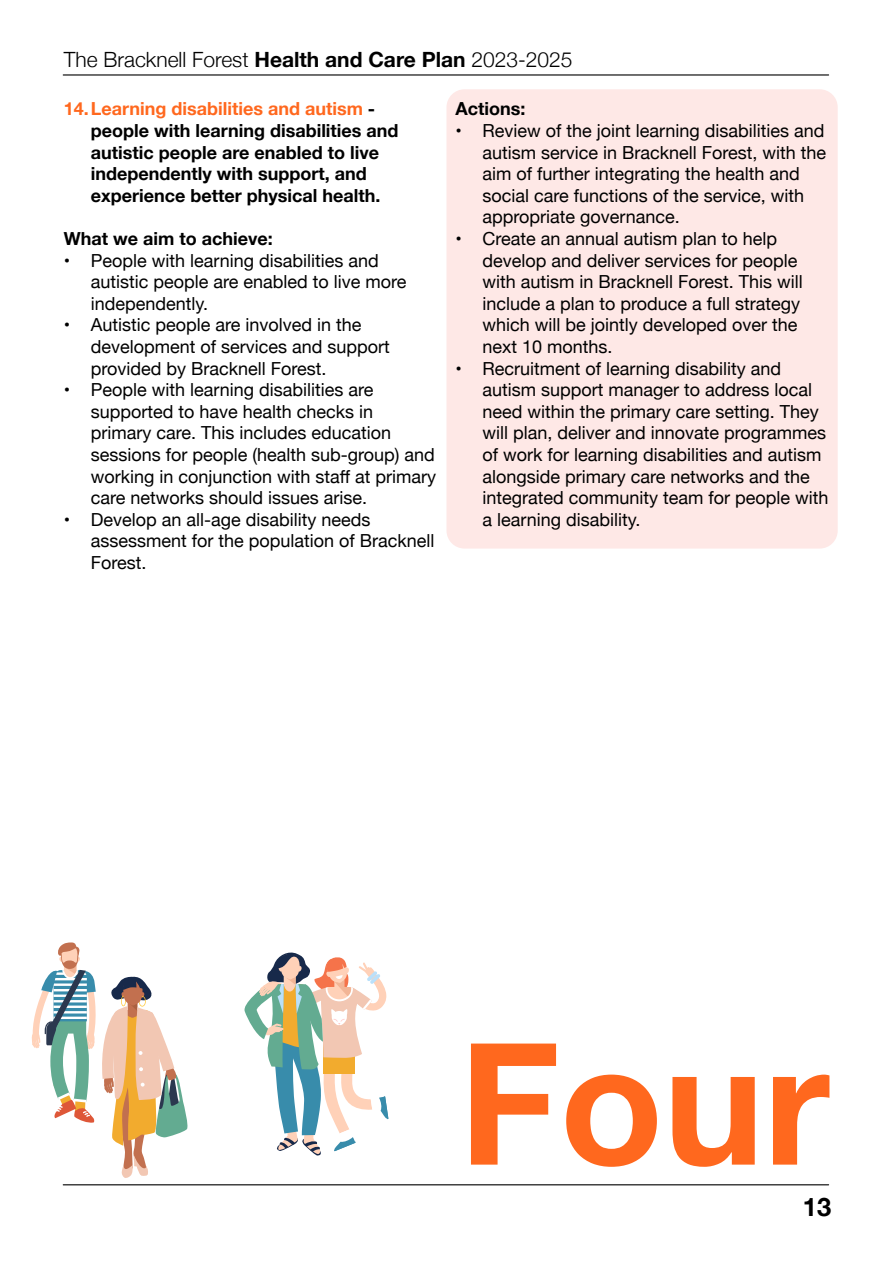
<style>
.page{position:relative;width:893px;height:1263px;background:#fff}
.page>*{position:absolute;margin:0;border:0;box-sizing:border-box;transform-origin:0 0}
.t1{font:700 169.5px "Helvetica Neue";color:#ff681e}
.t2{font:700 25.5px "Helvetica Neue";color:#000}
.t3{font:300 21px "Helvetica Neue";color:#000}
.t4{font:18px/21.6px "Helvetica Neue";color:#000}
.Body{font:700 18px/21.6px "Helvetica Neue";color:#000}
.s1{font-weight:700}
.s2{color:#ff681e}
</style>
<div class="page">
<hr style="left:63px;top:74px;width:766px;height:2px;background:#000">
<hr style="left:63px;top:1184px;width:766px;height:1px;background:#000">
<div style="left:446px;top:89px;width:392px;height:460px;background:#fee8e6;border-radius:18px"></div>
<svg style="left:244px;top:952px;width:144px;height:204px"></svg>
<svg style="left:31px;top:942px;width:157px;height:236px"></svg>
<p class="t3" style="left:64px;top:43px;width:510px">The Bracknell Forest <span class="s1">Health and Care Plan</span> 2023-2025</p>
<p class="Body" style="left:91px;top:99px;width:309px;text-indent:-27px"><span class="s2">14.Learning disabilities and autism</span> - people with learning disabilities and autistic people are enabled to live independently with support, and experience better physical health.</p>
<p class="Body" style="left:64px;top:228px;width:210px">What we aim to achieve:</p>
<p class="t4" style="left:91px;top:250px;width:317px;text-indent:-27px">• People with learning disabilities and autistic people are enabled to live more independently.</p>
<p class="t4" style="left:91px;top:315px;width:301px;text-indent:-27px">• Autistic people are involved in the development of services and support provided by Bracknell Forest.</p>
<p class="t4" style="left:91px;top:380px;width:347px;text-indent:-27px">• People with learning disabilities are supported to have health checks in primary care. This includes education sessions for people (health sub-group) and working in conjunction with staff at primary care networks should issues arise.</p>
<p class="t4" style="left:91px;top:510px;width:345px;text-indent:-27px">• Develop an all-age disability needs assessment for the population of Bracknell<br>Forest.</p>
<p class="Body" style="left:455px;top:99px;width:71px">Actions:</p>
<p class="t4" style="left:482px;top:121px;width:345px;text-indent:-27px">• Review of the joint learning disabilities and autism service in Bracknell Forest, with the aim of further integrating the health and social care functions of the service, with appropriate governance.</p>
<p class="t4" style="left:482px;top:229px;width:322px;text-indent:-27px">• Create an annual autism plan to help develop and deliver services for people with autism in Bracknell Forest. This will include a plan to produce a full strategy which will be jointly developed over the next 10 months.</p>
<p class="t4" style="left:482px;top:358px;width:348px;text-indent:-27px">• Recruitment of learning disability and autism support manager to address local need within the primary care setting. They will plan, deliver and innovate programmes of work for learning disabilities and autism alongside primary care networks and the integrated community team for people with a learning disability.</p>
<p class="t1" style="left:459px;top:971px;width:372px">Four</p>
<h2 class="t2" style="left:803px;top:1186px;width:30px">13</h2>
</div>
